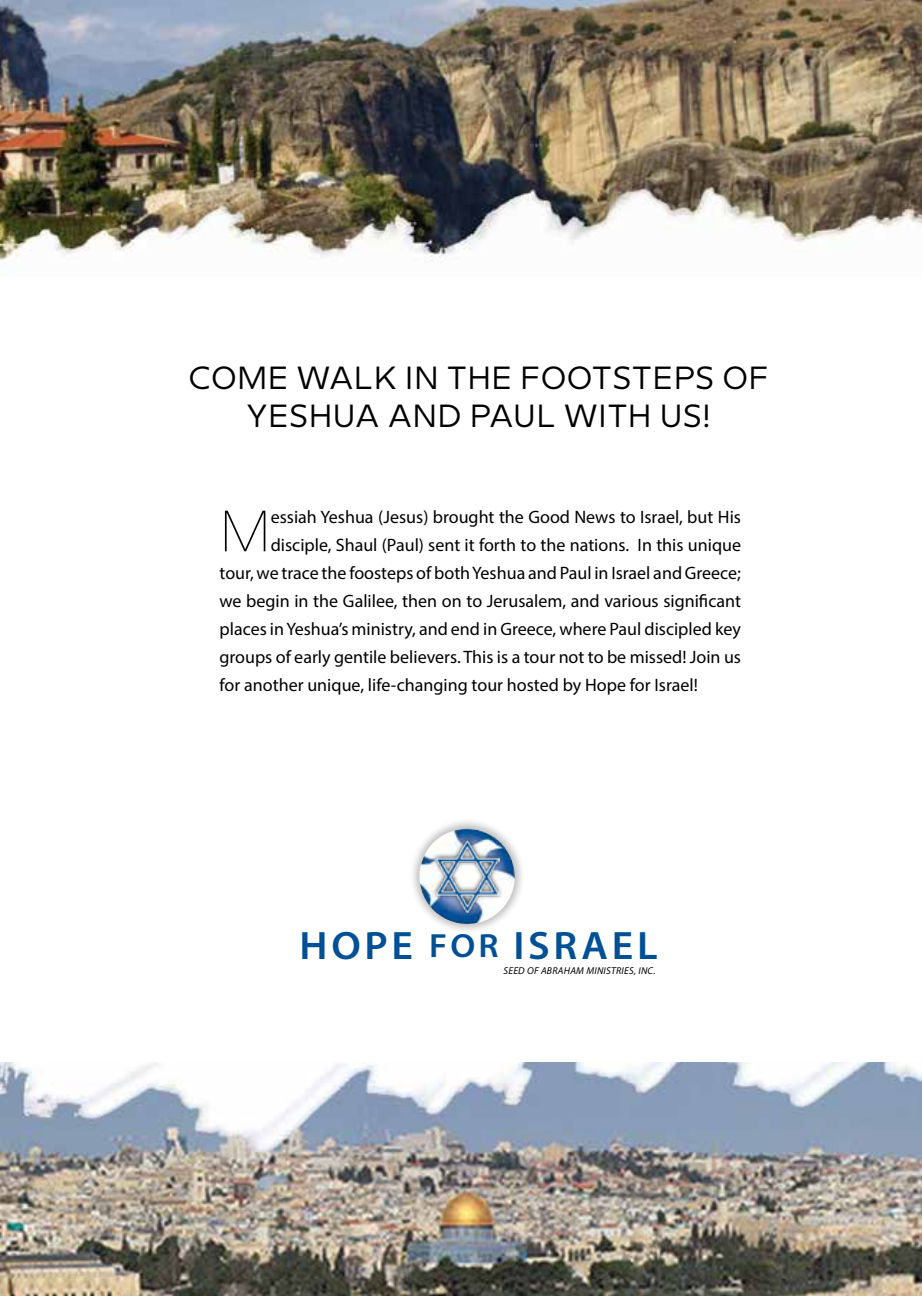
<style>
.page{position:relative;width:922px;height:1296px;background:#fff}
.page>*{position:absolute;margin:0;border:0;box-sizing:border-box;transform-origin:0 0}
.t1{font:100 58px "Milliard";color:#000}
.t2{font:600 39.8px "Myriad Pro";letter-spacing:.09em;color:#005095;scale:1.05 1}
.t3{font:32px/38.4px "Milliard";letter-spacing:.01em;color:#000;text-align:center}
.t4{font:18px "Myriad Pro";color:#000}
.t5{font:italic 10px "Myriad Pro";letter-spacing:.025em;color:#000}
.s1{font-size:33.6px}
</style>
<div class="page">
<img style="left:0;top:1062px;width:922px;height:234px">
<img style="left:0;top:0;width:922px;height:262px">
<div style="left:408px;top:818px;width:117px;height:117px;background:#000;opacity:.25"></div>
<img style="left:419px;top:829px;width:70px;height:95px">
<div style="left:431px;top:835px;width:72px;height:81px;background:#000;opacity:.75"></div>
<img style="left:435px;top:838px;width:64px;height:76px">
<h3 class="t3" style="left:188px;top:356px;width:581px">COME WALK IN THE FOOTSTEPS OF<br>YESHUA AND PAUL WITH US!</h3>
<h1 class="t1" style="left:219px;top:490px;width:53px">M</h1>
<p class="t4" style="left:271px;top:506px;width:472px">essiah Yeshua (Jesus) brought the Good News to Israel, but His</p>
<p class="t4" style="left:271px;top:534px;width:472px">disciple, Shaul (Paul) sent it forth to the nations. In this unique</p>
<p class="t4" style="left:219px;top:562px;width:523px">tour, we trace the foosteps of both Yeshua and Paul in Israel and Greece;</p>
<p class="t4" style="left:219px;top:590px;width:523px">we begin in the Galilee, then on to Jerusalem, and various significant</p>
<p class="t4" style="left:219px;top:618px;width:523px">places in Yeshua’s ministry, and end in Greece, where Paul discipled key</p>
<p class="t4" style="left:219px;top:646px;width:523px">groups of early gentile believers. This is a tour not to be missed! Join us</p>
<p class="t4" style="left:219px;top:674px;width:480px">for another unique, life-changing tour hosted by Hope for Israel!</p>
<h2 class="t2" style="left:299px;top:920px;width:342px">HOPE <span class="s1">FOR</span> ISRAEL</h2>
<p class="t5" style="left:503px;top:964px;width:153px">SEED OF ABRAHAM MINISTRIES, INC.</p>
</div>
